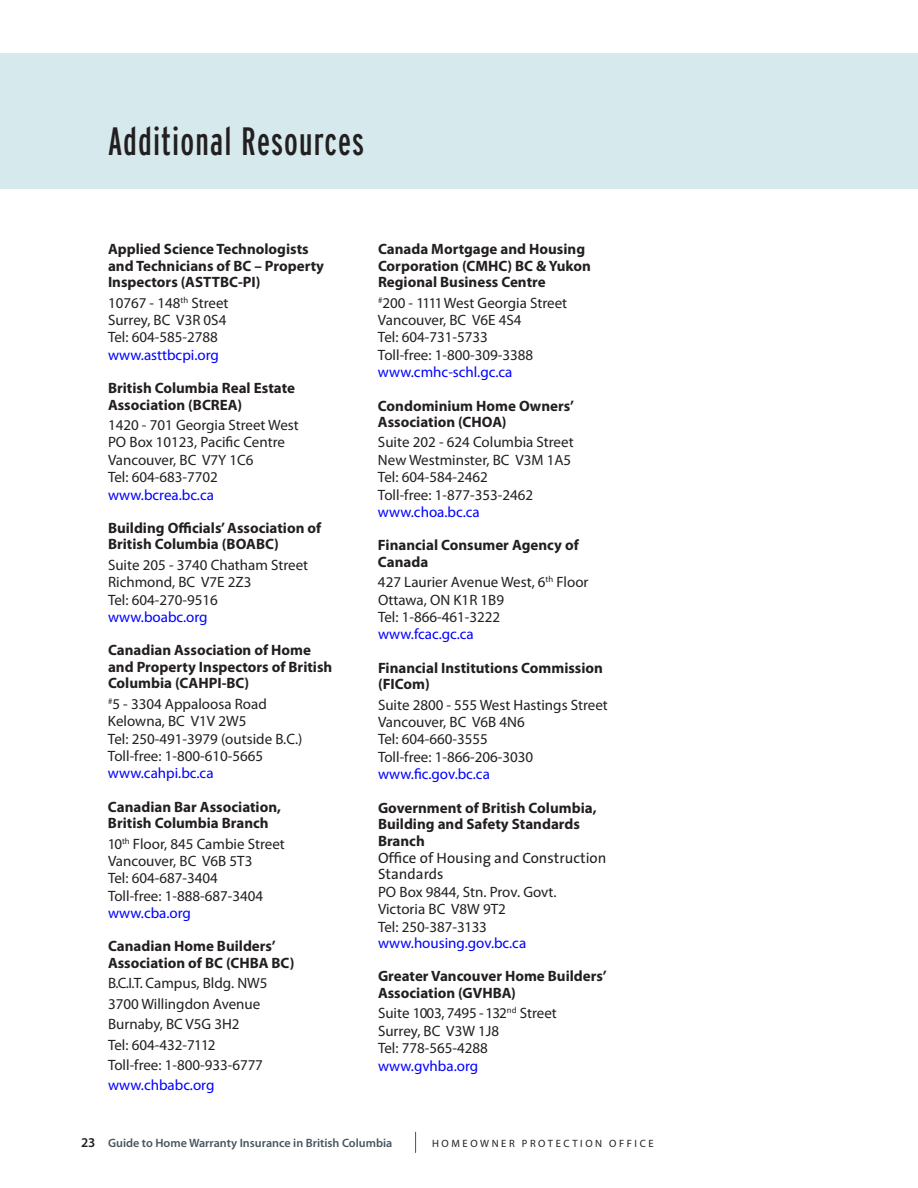
<style>
.page{position:relative;width:918px;height:1188px;background:#fff}
.page>*{position:absolute;margin:0;border:0;box-sizing:border-box;transform-origin:0 0}
.t1{font:extra-condensed 39.45px "Interstate";letter-spacing:.03em;color:#231f20}
.Body_Text{font:15px "Myriad Pro";color:#231f20}
.resources{font:700 15px/16.5px "Myriad Pro";color:#231f20}
.Body_Text-2{font:15px/16.5px "Myriad Pro";color:#00f}
.Body_Text-3{font:15px/16.5px "The Sans";color:#231f20}
.t2{font:600 12.15px "Myriad Pro";color:#48565f}
.t3{font:10.65px "Myriad Pro";letter-spacing:.24em;color:#231f20}
.s1{font-style:inherit}
.s2{color:#231f20}
.s3{font-size:13.5px;color:#231f20}
</style>
<div class="page">
<div style="left:0;top:54px;width:918px;height:135px;background:#d6eaee"></div>
<svg style="left:415px;top:1132px;width:1px;height:21px"></svg>
<p class="t1" style="left:108px;top:119px;width:258px">Additional Resources</p>
<p class="resources" style="left:108px;top:240px;width:218px">Applied Science Technologists and Technicians of BC – Property<br>Inspectors (ASTTBC-PI)</p>
<p class="Body_Text" style="left:108px;top:293px;width:122px">10767 - 148<sup>th</sup> Street</p>
<p class="Body_Text" style="left:108px;top:311px;width:120px">Surrey, BC V3R 0S4</p>
<p class="Body_Text" style="left:108px;top:328px;width:111px">Tel: 604-585-2788</p>
<p class="Body_Text-2" style="left:108px;top:346px;width:112px">www.asttbcpi.org</p>
<p class="resources" style="left:108px;top:379px;width:189px">British Columbia Real Estate<br>Association (BCREA)</p>
<p class="Body_Text" style="left:108px;top:416px;width:192px">1420 - 701 Georgia Street West</p>
<p class="Body_Text" style="left:108px;top:433px;width:178px">PO Box 10123, Pacific Centre</p>
<p class="Body_Text" style="left:108px;top:451px;width:147px">Vancouver, BC V7Y 1C6</p>
<p class="Body_Text" style="left:108px;top:468px;width:111px">Tel: 604-683-7702</p>
<p class="Body_Text-2" style="left:108px;top:486px;width:108px">www.bcrea.bc.ca</p>
<p class="resources" style="left:108px;top:519px;width:215px">Building Officials’ Association of<br>British Columbia (BOABC)</p>
<p class="Body_Text" style="left:108px;top:556px;width:202px">Suite 205 - 3740 Chatham Street</p>
<p class="Body_Text" style="left:108px;top:573px;width:145px">Richmond, BC V7E 2Z3</p>
<p class="Body_Text" style="left:108px;top:590px;width:111px">Tel: 604-270-9516</p>
<p class="Body_Text-2" style="left:108px;top:609px;width:101px">www.boabc.org</p>
<p class="resources" style="left:108px;top:642px;width:226px">Canadian Association of Home and Property Inspectors of British<br>Columbia (CAHPI-BC)</p>
<p class="Body_Text" style="left:108px;top:694px;width:160px"><sup>#</sup>5 - 3304 Appaloosa Road</p>
<p class="Body_Text" style="left:108px;top:712px;width:140px">Kelowna, BC <span class="s1">V1V 2W5</span></p>
<p class="Body_Text" style="left:108px;top:729px;width:196px">Tel: 250-491-3979 (outside B.C.)</p>
<p class="Body_Text" style="left:108px;top:747px;width:157px">Toll-free: 1-800-610-5665</p>
<p class="Body_Text-2" style="left:108px;top:765px;width:107px">www.cahpi.bc.ca</p>
<p class="resources" style="left:108px;top:798px;width:175px">Canadian Bar Association,<br>British Columbia Branch</p>
<p class="Body_Text" style="left:108px;top:834px;width:178px">10<sup>th</sup> Floor, 845 Cambie Street</p>
<p class="Body_Text" style="left:108px;top:852px;width:146px">Vancouver, BC V6B 5T3</p>
<p class="Body_Text" style="left:108px;top:869px;width:111px">Tel: 604-687-3404</p>
<p class="Body_Text" style="left:108px;top:886px;width:157px">Toll-free: 1-888-687-3404</p>
<p class="Body_Text-2" style="left:108px;top:905px;width:84px">www.cba.org</p>
<p class="resources" style="left:108px;top:938px;width:188px">Canadian Home Builders’<br>Association of BC (CHBA BC)</p>
<p class="Body_Text" style="left:108px;top:974px;width:161px">B.C.I.T. Campus, Bldg. NW5</p>
<p class="Body_Text" style="left:108px;top:994px;width:154px">3700 Willingdon Avenue</p>
<p class="Body_Text" style="left:108px;top:1015px;width:133px">Burnaby, BC V5G 3H2</p>
<p class="Body_Text" style="left:108px;top:1035px;width:109px">Tel: 604-432-7112</p>
<p class="Body_Text" style="left:108px;top:1056px;width:156px">Toll-free: 1-800-933-6777</p>
<p class="Body_Text-2" style="left:108px;top:1077px;width:108px">www.chbabc.org</p>
<p class="resources" style="left:378px;top:240px;width:214px">Canada Mortgage and Housing<br>Corporation (CMHC) BC &amp; Yukon<br>Regional Business Centre</p>
<p class="Body_Text" style="left:378px;top:293px;width:191px"><sup>#</sup>200 - 1111 West Georgia Street</p>
<p class="Body_Text" style="left:378px;top:311px;width:145px">Vancouver, BC V6E 4S4</p>
<p class="Body_Text" style="left:378px;top:328px;width:111px">Tel: 604-731-5733</p>
<p class="Body_Text" style="left:378px;top:346px;width:157px">Toll-free: 1-800-309-3388</p>
<p class="Body_Text-2" style="left:378px;top:364px;width:136px">www.cmhc-schl.gc.ca</p>
<p class="resources" style="left:378px;top:397px;width:197px">Condominium Home Owners’<br>Association (CHOA)</p>
<p class="Body_Text" style="left:378px;top:433px;width:197px">Suite 202 - 624 Columbia Street</p>
<p class="Body_Text" style="left:378px;top:451px;width:195px">New Westminster, BC V3M 1A5</p>
<p class="Body_Text" style="left:378px;top:468px;width:111px">Tel: 604-584-2462</p>
<p class="Body_Text" style="left:378px;top:485px;width:157px">Toll-free: 1-877-353-2462</p>
<p class="Body_Text-2" style="left:378px;top:504px;width:103px">www.choa.bc.ca</p>
<p class="resources" style="left:378px;top:537px;width:202px">Financial Consumer Agency of<br>Canada</p>
<p class="Body_Text" style="left:378px;top:573px;width:212px">427 Laurier Avenue West, 6<sup>th</sup> Floor</p>
<p class="Body_Text" style="left:378px;top:590px;width:128px">Ottawa, ON K1R 1B9</p>
<p class="Body_Text" style="left:378px;top:608px;width:124px">Tel: 1-866-461-3222</p>
<p class="Body_Text-2" style="left:378px;top:626px;width:97px">www.fcac.gc.ca</p>
<p class="resources" style="left:378px;top:659px;width:227px">Financial Institutions Commission (FICom)</p>
<p class="Body_Text" style="left:378px;top:695px;width:231px">Suite 2800 - 555 West Hastings Street</p>
<p class="Body_Text" style="left:378px;top:713px;width:148px">Vancouver, BC V6B 4N6</p>
<p class="Body_Text" style="left:378px;top:730px;width:111px">Tel: 604-660-3555</p>
<p class="Body_Text" style="left:378px;top:748px;width:157px">Toll-free: 1-866-206-3030</p>
<p class="Body_Text-2" style="left:378px;top:766px;width:113px">www.fic.gov.bc.ca</p>
<p class="resources" style="left:378px;top:799px;width:220px">Government of British Columbia,<br>Building and Safety Standards<br>Branch</p>
<p class="Body_Text-3" style="left:378px;top:849px;width:230px">Office of Housing and Construction<br>Standards</p>
<p class="Body_Text" style="left:378px;top:883px;width:180px">PO Box 9844, Stn. Prov. Govt.</p>
<p class="Body_Text" style="left:378px;top:900px;width:129px">Victoria BC V8W 9T2</p>
<p class="Body_Text-2" style="left:378px;top:918px;width:150px"><span class="s2">Tel: 250-387-3133 </span>www.housing.gov.bc.ca</p>
<p class="resources" style="left:378px;top:968px;width:230px">Greater Vancouver Home Builders’<br>Association (GVHBA)</p>
<p class="Body_Text" style="left:378px;top:1004px;width:180px">Suite 1003, 7495 - 132<sup>nd</sup> Street</p>
<p class="Body_Text" style="left:378px;top:1021px;width:123px">Surrey, BC V3W 1J8</p>
<p class="Body_Text" style="left:378px;top:1039px;width:111px">Tel: 778-565-4288</p>
<p class="Body_Text-2" style="left:378px;top:1057px;width:102px">www.gvhba.org</p>
<p class="t2" style="left:81px;top:1135px;width:313px"><span class="s3">23</span> Guide to Home Warranty Insurance in British Columbia</p>
<p class="t3" style="left:432px;top:1137px;width:223px">HOMEOWNER PROTECTION OFFICE</p>
</div>
